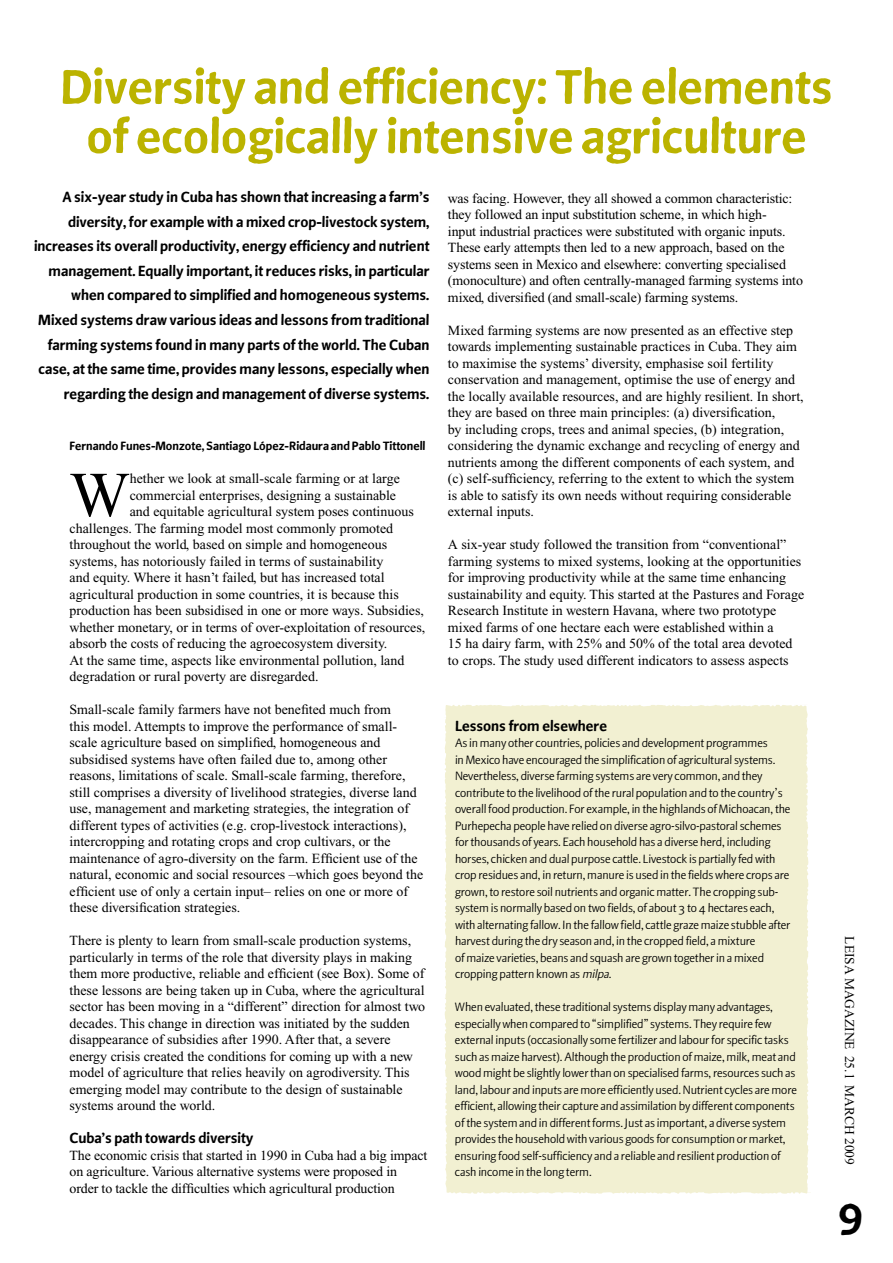
<style>
.page{position:relative;width:893px;height:1263px;background:#fff}
.page>*{position:absolute;margin:0;border:0;box-sizing:border-box;transform-origin:0 0}
.t1{font:63.75px "Times New Roman";color:#000}
.t2{font:54px/49.5px "Beo Sans Bold R11";color:#bbb300;text-align:center}
.t3{font:48px "Beo Sans Bold R11";color:#000}
.t4{font:16.5px/24.6px "Beo Sans Bold R11";color:#000;text-align:right}
.t5{font:13.95px/16.5px "Times New Roman";color:#000}
.t6{font:13.5px/16.5px "Beo Sans R11";letter-spacing:-.005em;color:#000}
.t7{font:13.5px "Beo Sans Bold R11";color:#000}
.t8{font:13.5px "Times New Roman";color:#000}
.s1{font-style:italic}
</style>
<div class="page">
<div style="left:444px;top:705px;width:367px;height:489px;background:#f2f0d2"></div>
<h2 class="t2" style="left:60px;top:63px;width:774px">Diversity and efficiency: The elements of ecologically intensive agriculture</h2>
<p class="t4" style="left:34px;top:185px;width:397px">A six-year study in Cuba has shown that increasing a farm’s diversity, for example with a mixed crop-livestock system, increases its overall productivity, energy efficiency and nutrient management. Equally important, it reduces risks, in particular when compared to simplified and homogeneous systems.<br>Mixed systems draw various ideas and lessons from traditional farming systems found in many parts of the world. The Cuban case, at the same time, provides many lessons, especially when regarding the design and management of diverse systems.</p>
<p class="t7" style="left:70px;top:439px;width:357px">Fernando Funes-Monzote, Santiago López-Ridaura and Pablo Tittonell</p>
<h1 class="t1" style="left:70px;top:460px;width:62px">W</h1>
<p class="t5" style="left:130px;top:470px;width:272px">hether we look at small-scale farming or at large</p>
<p class="t5" style="left:130px;top:487px;width:268px">commercial enterprises, designing a sustainable</p>
<p class="t5" style="left:130px;top:503px;width:286px">and equitable agricultural system poses continuous</p>
<p class="t5" style="left:70px;top:520px;width:325px">challenges. The farming model most commonly promoted</p>
<p class="t5" style="left:70px;top:536px;width:319px">throughout the world, based on simple and homogeneous</p>
<p class="t5" style="left:70px;top:553px;width:315px">systems, has notoriously failed in terms of sustainability</p>
<p class="t5" style="left:70px;top:569px;width:317px">and equity. Where it hasn’t failed, but has increased total</p>
<p class="t5" style="left:70px;top:586px;width:331px">agricultural production in some countries, it is because this</p>
<p class="t5" style="left:70px;top:602px;width:356px">production has been subsidised in one or more ways. Subsidies,</p>
<p class="t5" style="left:70px;top:619px;width:357px">whether monetary, or in terms of over-exploitation of resources,</p>
<p class="t5" style="left:70px;top:635px;width:319px">absorb the costs of reducing the agroecosystem diversity.</p>
<p class="t5" style="left:70px;top:652px;width:336px">At the same time, aspects like environmental pollution, land</p>
<p class="t5" style="left:70px;top:668px;width:250px">degradation or rural poverty are disregarded.</p>
<p class="t5" style="left:70px;top:701px;width:355px">Small-scale family farmers have not benefited much from<br>this model. Attempts to improve the performance of small&shy;scale agriculture based on simplified, homogeneous and subsidised systems have often failed due to, among other reasons, limitations of scale. Small-scale farming, therefore, still comprises a diversity of livelihood strategies, diverse land use, management and marketing strategies, the integration of different types of activities (e.g. crop-livestock interactions), intercropping and rotating crops and crop cultivars, or the maintenance of agro-diversity on the farm. Efficient use of the natural, economic and social resources –which goes beyond the efficient use of only a certain input– relies on one or more of these diversification strategies.</p>
<p class="t5" style="left:70px;top:932px;width:357px">There is plenty to learn from small-scale production systems, particularly in terms of the role that diversity plays in making them more productive, reliable and efficient (see Box). Some of these lessons are being taken up in Cuba, where the agricultural sector has been moving in a “different” direction for almost two decades. This change in direction was initiated by the sudden disappearance of subsidies after 1990. After that, a severe energy crisis created the conditions for coming up with a new model of agriculture that relies heavily on agrodiversity. This emerging model may contribute to the design of sustainable systems around the world.</p>
<p class="t4" style="left:70px;top:1126px;width:186px">Cuba’s path towards diversity</p>
<p class="t5" style="left:70px;top:1147px;width:359px">The economic crisis that started in 1990 in Cuba had a big impact on agriculture. Various alternative systems were proposed in order to tackle the difficulties which agricultural production</p>
<p class="t5" style="left:448px;top:190px;width:356px">was facing. However, they all showed a common characteristic: they followed an input substitution scheme, in which high-<br>input industrial practices were substituted with organic inputs.<br>These early attempts then led to a new approach, based on the systems seen in Mexico and elsewhere: converting specialised (monoculture) and often centrally-managed farming systems into mixed, diversified (and small-scale) farming systems.</p>
<p class="t5" style="left:448px;top:322px;width:357px">Mixed farming systems are now presented as an effective step towards implementing sustainable practices in Cuba. They aim to maximise the systems’ diversity, emphasise soil fertility conservation and management, optimise the use of energy and the locally available resources, and are highly resilient. In short, they are based on three main principles: (a) diversification,<br>by including crops, trees and animal species, (b) integration, considering the dynamic exchange and recycling of energy and nutrients among the different components of each system, and (c) self-sufficiency, referring to the extent to which the system is able to satisfy its own needs without requiring considerable external inputs.</p>
<p class="t5" style="left:448px;top:536px;width:358px">A six-year study followed the transition from “conventional” farming systems to mixed systems, looking at the opportunities for improving productivity while at the same time enhancing sustainability and equity. This started at the Pastures and Forage Research Institute in western Havana, where two prototype mixed farms of one hectare each were established within a<br>15 ha dairy farm, with 25% and 50% of the total area devoted to crops. The study used different indicators to assess aspects</p>
<p class="t4" style="left:455px;top:713px;width:154px">Lessons from elsewhere</p>
<p class="t6" style="left:455px;top:735px;width:337px">As in many other countries, policies and development programmes<br>in Mexico have encouraged the simplification of agricultural systems.<br>Nevertheless, diverse farming systems are very common, and they contribute to the livelihood of the rural population and to the country’s overall food production. For example, in the highlands of Michoacan, the Purhepecha people have relied on diverse agro-silvo-pastoral schemes for thousands of years. Each household has a diverse herd, including horses, chicken and dual purpose cattle. Livestock is partially fed with crop residues and, in return, manure is used in the fields where crops are grown, to restore soil nutrients and organic matter. The cropping sub&shy;system is normally based on two fields, of about 3 to 4 hectares each, with alternating fallow. In the fallow field, cattle graze maize stubble after harvest during the dry season and, in the cropped field, a mixture<br>of maize varieties, beans and squash are grown together in a mixed cropping pattern known as <span class="s1">milpa</span>.</p>
<p class="t6" style="left:455px;top:999px;width:343px">When evaluated, these traditional systems display many advantages, especially when compared to “simplified” systems. They require few external inputs (occasionally some fertilizer and labour for specific tasks such as maize harvest). Although the production of maize, milk, meat and wood might be slightly lower than on specialised farms, resources such as land, labour and inputs are more efficiently used. Nutrient cycles are more efficient, allowing their capture and assimilation by different components of the system and in different forms. Just as important, a diverse system provides the household with various goods for consumption or market, ensuring food self-sufficiency and a reliable and resilient production of cash income in the long term.</p>
<p class="t8" style="left:857px;top:936px;width:230px;rotate:90deg">LEISA Magazine 25.1 march 2009</p>
<h3 class="t3" style="left:837px;top:1187px;width:28px">9</h3>
</div>
